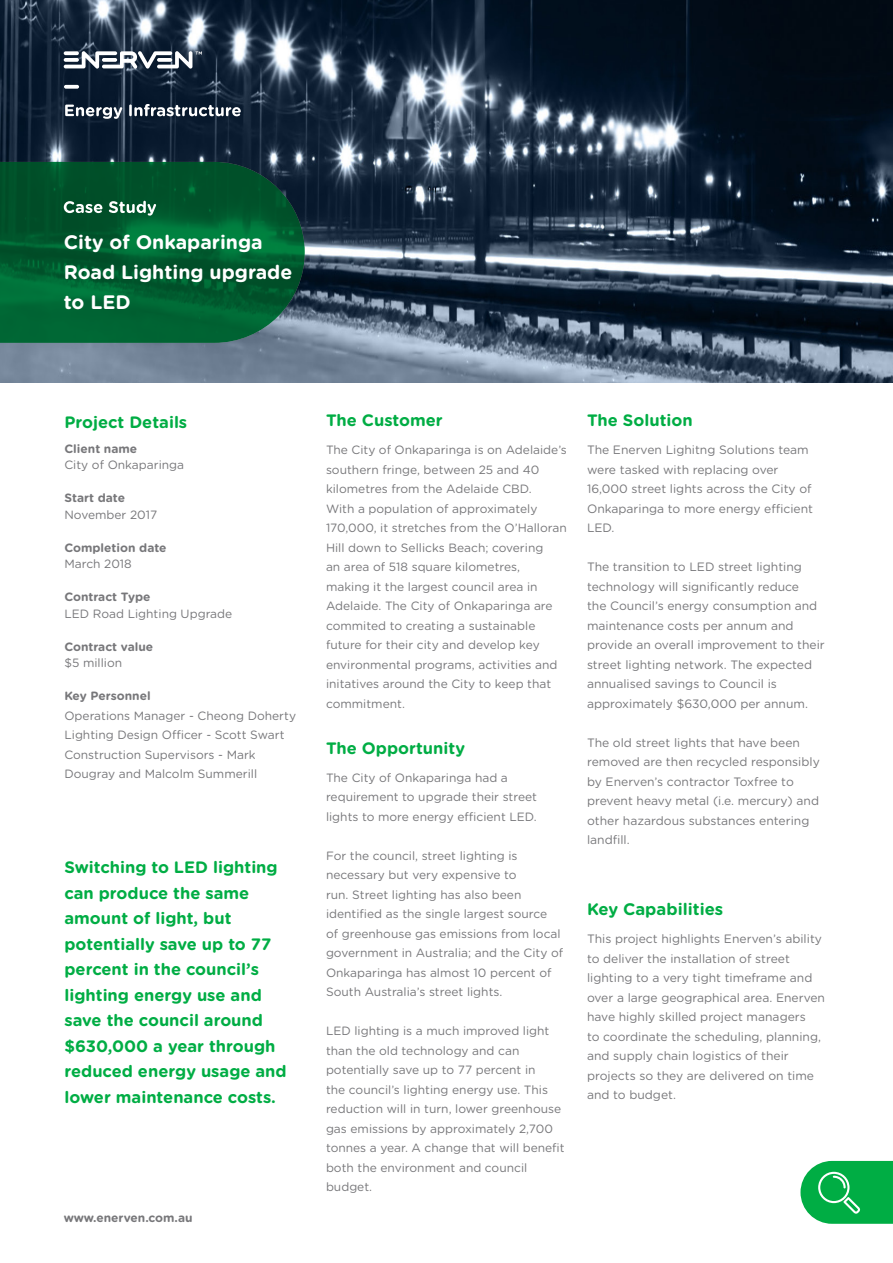
<style>
.page{position:relative;width:893px;height:1263px;background:#fff}
.page>*{position:absolute;margin:0;border:0;box-sizing:border-box;transform-origin:0 0}
.t1{font:700 19.5px/30px "Gotham Rounded";color:#fff}
.Text_Headings{font:700 16.65px "Gotham Rounded";color:#00ad44}
.Text_Headings-2{font:700 16.5px/25.5px "Gotham Rounded";color:#00ad44}
.Body_Text{font:12.15px/19.5px "Gotham Rounded";color:#77777a}
.Body_Text-2{font:12px/19.5px "Gotham Rounded";color:#77777a}
.Body_Text-3{font:700 12px "Gotham Rounded";color:#77777a}
.s1{font-weight:700}
</style>
<div class="page">
<svg style="left:800px;top:1161px;width:93px;height:63px;background:#22b85d"></svg>
<img style="left:0;top:0;width:893px;height:383px">
<svg style="left:0;top:162px;width:305px;height:181px;background:#045d33"></svg>
<svg style="left:64px;top:201px;width:92px;height:15px"></svg>
<svg style="left:64px;top:51px;width:138px;height:18px"></svg>
<svg style="left:64px;top:85px;width:15px;height:4px"></svg>
<svg style="left:65px;top:104px;width:176px;height:15px"></svg>
<p class="t1" style="left:64px;top:227px;width:230px">City of Onkaparinga<br>Road Lighting upgrade to LED</p>
<p class="Text_Headings-2" style="left:64px;top:408px;width:124px">Project Details</p>
<p class="Body_Text-3" style="left:64px;top:440px;width:74px">Client name</p>
<p class="Body_Text-2" style="left:64px;top:455px;width:121px">City of Onkaparinga</p>
<p class="Body_Text-3" style="left:64px;top:489px;width:62px">Start date</p>
<p class="Body_Text-2" style="left:64px;top:504px;width:94px">November 2017</p>
<p class="Body_Text-3" style="left:64px;top:539px;width:104px">Completion date</p>
<p class="Body_Text-2" style="left:64px;top:554px;width:69px">March 2018</p>
<p class="Body_Text-3" style="left:64px;top:588px;width:88px">Contract Type</p>
<p class="Body_Text-2" style="left:64px;top:603px;width:169px">LED Road Lighting Upgrade</p>
<p class="Body_Text-3" style="left:64px;top:638px;width:90px">Contract value</p>
<p class="Body_Text-2" style="left:64px;top:653px;width:59px">$5 million</p>
<p class="Body_Text-2" style="left:64px;top:686px;width:233px"><span class="s1">Key Personnel<br></span>Operations Manager - Cheong Doherty</p>
<p class="Body_Text-2" style="left:64px;top:725px;width:222px">Lighting Design Officer - Scott Swart</p>
<p class="Body_Text-2" style="left:64px;top:744px;width:194px">Construction Supervisors - Mark<br>Dougray and Malcolm Summerill</p>
<p class="Text_Headings-2" style="left:64px;top:854px;width:224px">Switching to LED lighting can produce the same amount of light, but potentially save up to 77 percent in the council’s lighting energy use and save the council around $630,000 a year through reduced energy usage and lower maintenance costs.</p>
<p class="Body_Text-3" style="left:64px;top:1208px;width:130px">www.enerven.com.au</p>
<p class="Text_Headings-2" style="left:326px;top:407px;width:118px">The Customer</p>
<p class="Body_Text-2" style="left:326px;top:440px;width:242px">The City of Onkaparinga is on Adelaide’s southern fringe, between 25 and 40 kilometres from the Adelaide CBD.<br>With a population of approximately 170,000, it stretches from the O’Halloran Hill down to Sellicks Beach; covering<br>an area of 518 square kilometres,<br>making it the largest council area in Adelaide. The City of Onkaparinga are commited to creating a sustainable future for their city and develop key environmental programs, activities and initatives around the City to keep that commitment.</p>
<p class="Text_Headings-2" style="left:326px;top:734px;width:141px">The Opportunity</p>
<p class="Body_Text-2" style="left:326px;top:767px;width:213px">The City of Onkaparinga had a requirement to upgrade their street lights to more energy efficient LED.</p>
<p class="Body_Text-2" style="left:326px;top:845px;width:239px">For the council, street lighting is necessary but very expensive to<br>run. Street lighting has also been identified as the single largest source<br>of greenhouse gas emissions from local government in Australia; and the City of Onkaparinga has almost 10 percent of South Australia’s street lights.</p>
<p class="Body_Text-2" style="left:326px;top:1021px;width:240px">LED lighting is a much improved light than the old technology and can potentially save up to 77 percent in<br>the council’s lighting energy use. This reduction will in turn, lower greenhouse gas emissions by approximately 2,700 tonnes a year. A change that will benefit both the environment and council budget.</p>
<p class="Text_Headings-2" style="left:587px;top:407px;width:107px">The Solution</p>
<p class="Body_Text" style="left:587px;top:439px;width:228px">The Enerven Lighitng Solutions team were tasked with replacing over<br>16,000 street lights across the City of<br>Onkaparinga to more energy efficient<br>LED.</p>
<p class="Body_Text" style="left:587px;top:556px;width:239px">The transition to LED street lighting technology will significantly reduce<br>the Council’s energy consumption and maintenance costs per annum and provide an overall improvement to their street lighting network. The expected annualised savings to Council is approximately $630,000 per annum.</p>
<p class="Body_Text" style="left:587px;top:732px;width:234px">The old street lights that have been removed are then recycled responsibly by Enerven’s contractor Toxfree to prevent heavy metal (i.e. mercury) and other hazardous substances entering landfill.</p>
<p class="Text_Headings" style="left:587px;top:897px;width:138px">Key Capabilities</p>
<p class="Body_Text" style="left:587px;top:929px;width:240px">This project highlights Enerven’s ability to deliver the installation of street lighting to a very tight timeframe and over a large geographical area. Enerven have highly skilled project managers<br>to coordinate the scheduling, planning, and supply chain logistics of their projects so they are delivered on time and to budget.</p>
</div>
